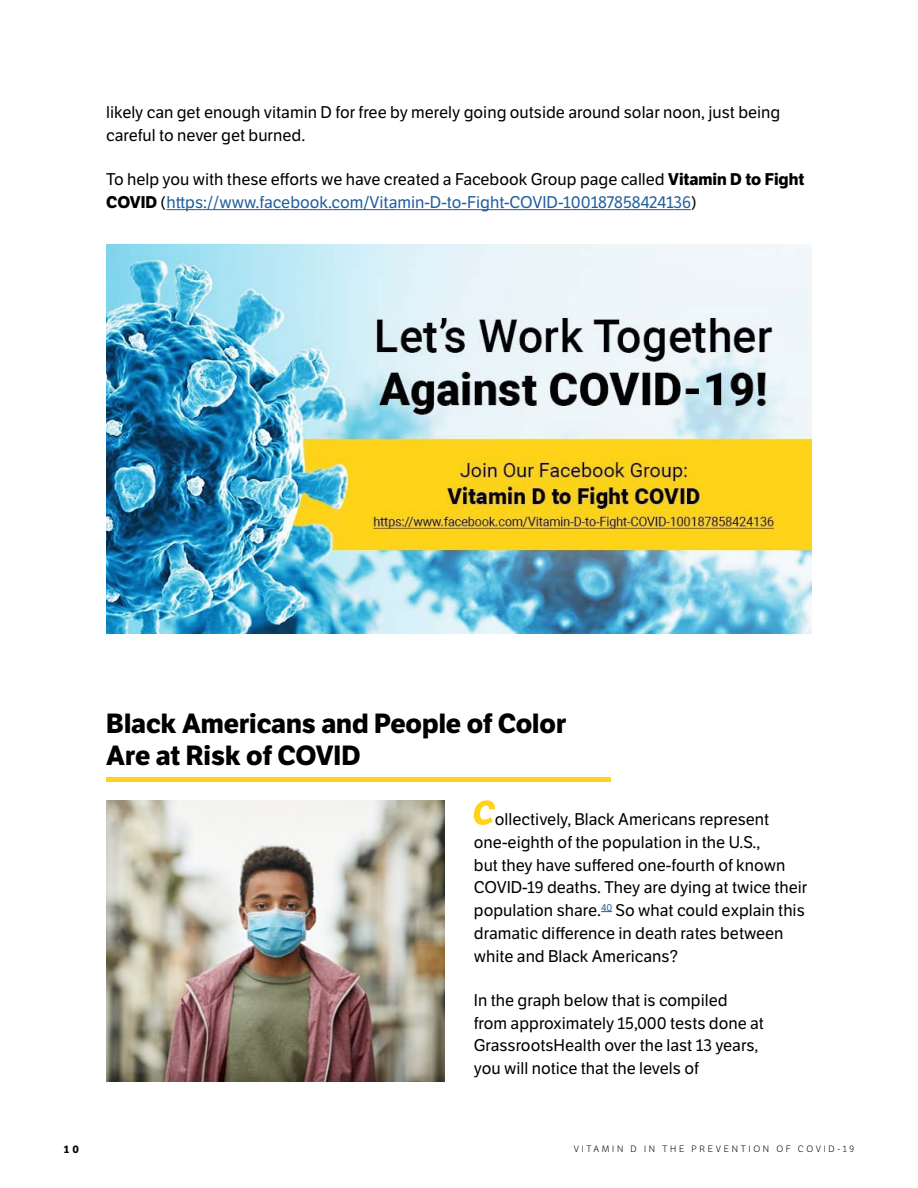
<style>
.page{position:relative;width:918px;height:1188px;background:#fff}
.page>*{position:absolute;margin:0;border:0;box-sizing:border-box;transform-origin:0 0}
.t1{font:700 27px/32.4px "LFT Etica";color:#000}
.t2{font:16.5px/22.8px "LFT Etica";color:#000}
.t3{font:16.5px/22.8px "LFT Etica";color:#215e9e}
.t4{font:700 10.5px "LFT Etica";color:#000}
.t5{font:300 9px "LFT Etica";letter-spacing:.3em;color:#000}
.s1{color:#000}
.s2{font-weight:700;color:#000}
</style>
<div class="page">
<img style="left:106px;top:800px;width:338px;height:282px">
<img style="left:106px;top:245px;width:706px;height:389px">
<hr style="left:166px;top:209px;width:525px;height:1px;background:#215e9e">
<svg style="left:474px;top:800px;width:21px;height:25px"></svg>
<div style="left:106px;top:777px;width:505px;height:5px;background:#fed31a"></div>
<p class="t2" style="left:106px;top:102px;width:676px">likely can get enough vitamin D for free by merely going outside around solar noon, just being careful to never get burned.</p>
<p class="t3" style="left:106px;top:169px;width:700px"><span class="s1">To help you with these efforts we have created a Facebook Group page called</span> <span class="s2">Vitamin D to Fight<br>COVID</span> <span class="s1">(</span>https://www.facebook.com/Vitamin-D-to-Fight-COVID-100187858424136<span class="s1">)</span></p>
<h1 class="t1" style="left:106px;top:710px;width:461px">Black Americans and People of Color<br>Are at Risk of COVID</h1>
<p class="t2" style="left:474px;top:809px;width:335px;text-indent:21px">ollectively, Black Americans represent one-eighth of the population in the U.S.,<br>but they have suffered one-fourth of known COVID-19 deaths. They are dying at twice their population share.<sup>40</sup> So what could explain this dramatic difference in death rates between white and Black Americans?</p>
<p class="t2" style="left:474px;top:990px;width:292px">In the graph below that is compiled from approximately 15,000 tests done at GrassrootsHealth over the last 13 years, you will notice that the levels of</p>
<p class="t4" style="left:64px;top:1145px;width:17px">1 0</p>
<p class="t5" style="left:574px;top:1143px;width:282px">VITAMIN D IN THE PREVENTION OF COVID-19</p>
</div>
